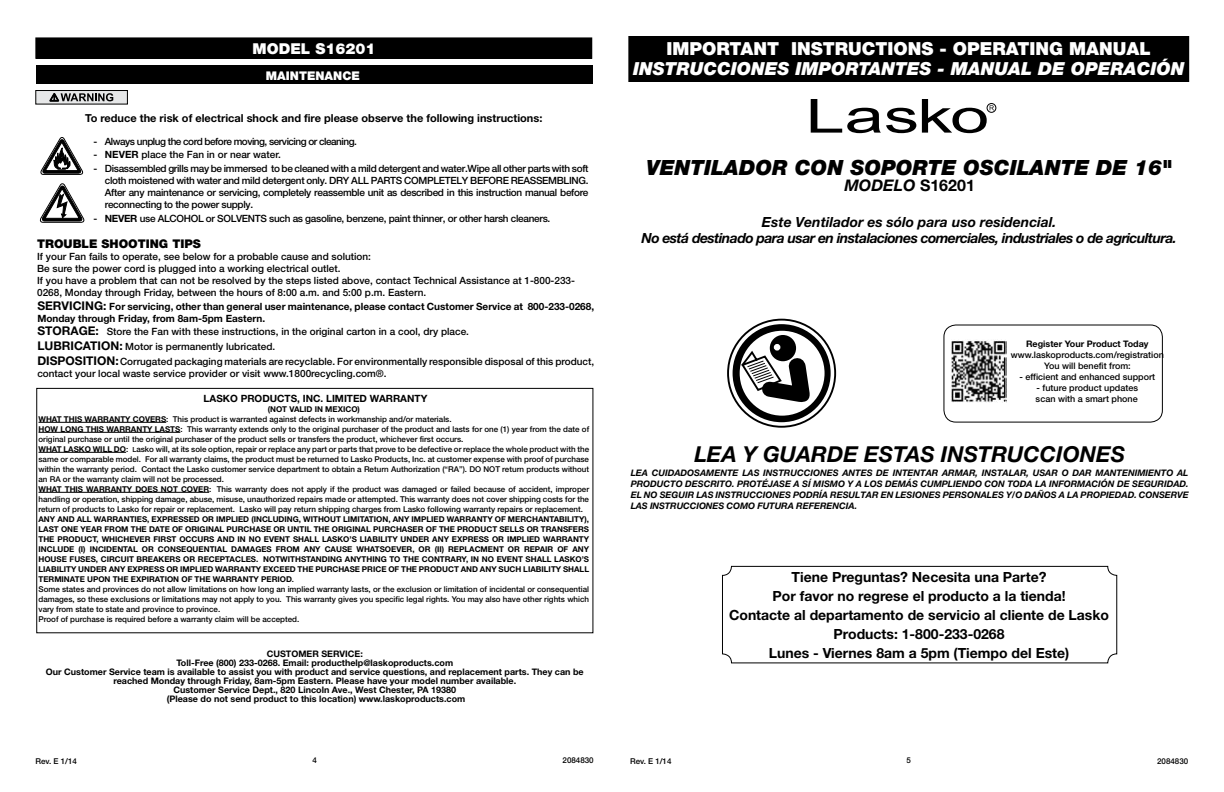
<style>
.page{position:relative;width:1224px;height:792px;background:#fff}
.page>*{position:absolute;margin:0;border:0;box-sizing:border-box;transform-origin:0 0}
.t1{font:italic 700 22px "Helvetica Neue";color:#000}
.t2{font:italic 900 21px "Helvetica Neue";color:#000}
.t3{font:italic 900 18px "Helvetica Neue";color:#fff}
.t4{font:900 18px "Helvetica Neue";color:#fff}
.t5{font:italic 700 16px "Helvetica Neue";color:#000}
.t6{font:900 15px "Helvetica Neue";color:#fff}
.t7{font:700 14px/19px "Helvetica Neue";color:#000;text-align:center}
.t8{font:italic 700 14px/16px "Helvetica Neue";letter-spacing:-.04em;color:#000;text-align:center}
.t9{font:900 12px "Helvetica Neue";color:#000}
.t10{font:900 12px "Helvetica Neue";color:#fff}
.t11{font:700 12px "Helvetica Neue";color:#000}
.t12{font:700 11px "Helvetica Neue";color:#000}
.t13{font:500 10px/12px "Helvetica Neue";color:#000}
.t14{font:700 10px/12px "Helvetica Neue";color:#000}
.t15{font:500 10px "Helvetica Neue";letter-spacing:-.03em;color:#000}
.t16{font:500 10px "Helvetica Neue";letter-spacing:-.05em;color:#000}
.t17{font:700 9px/9px "Helvetica Neue";color:#000;text-align:center}
.t18{font:italic 700 9px/11px "Helvetica Neue";letter-spacing:-.01em;color:#000;text-align:justify}
.t19{font:500 9px/11px "Helvetica Neue";color:#000;text-align:center}
.t20{font:500 8px/10px "Helvetica Neue";color:#000}
.t21{font:700 8px/10px "Helvetica Neue";color:#000}
.s1{font-weight:700}
.s2{font-size:12px}
.s3{font-weight:700;font-size:12px}
.s4{font-size:7px}
.s5{font-weight:500}
.s6{font-style:normal}
</style>
<div class="page">
<div style="left:629px;top:36px;width:560px;height:46px;background:#000"></div>
<div style="left:727px;top:319px;width:109px;height:109px;border:2px solid #000;border-radius:50%"></div>
<svg style="left:732px;top:323px;width:100px;height:100px"></svg>
<div style="left:774px;top:344px;width:6px;height:7px;border:2px solid #fff;border-radius:50%"></div>
<img style="left:950px;top:340px;width:56px;height:63px">
<div style="left:943px;top:325px;width:220px;height:98px;border:1px solid #000;border-radius:12px"></div>
<div style="left:722px;top:566px;width:395px;height:97px;border:1px solid #000;border-radius:9px"></div>
<svg style="left:811px;top:99px;width:105px;height:34px"></svg>
<div style="left:987px;top:103px;width:9px;height:10px;border:1px solid #000;border-radius:50%"></div>
<svg style="left:922px;top:99px;width:72px;height:34px"></svg>
<div style="left:36px;top:38px;width:556px;height:20px;background:#000"></div>
<div style="left:35px;top:37px;width:557px;height:22px;border:1px solid #000"></div>
<div style="left:36px;top:65px;width:556px;height:19px;background:#000"></div>
<div style="left:35px;top:90px;width:93px;height:14px;background:#464646"></div>
<div style="left:36px;top:91px;width:91px;height:13px;background:#e6e7e8"></div>
<div style="left:36px;top:90px;width:92px;height:14px;border:1px solid #000"></div>
<svg style="left:50px;top:93px;width:63px;height:8px"></svg>
<svg style="left:40px;top:137px;width:43px;height:38px"></svg>
<svg style="left:40px;top:183px;width:45px;height:40px"></svg>
<div style="left:36px;top:388px;width:557px;height:245px;border:1px solid #000"></div>
<hr style="left:39px;top:422px;width:127px;height:1px;background:#000">
<hr style="left:39px;top:432px;width:141px;height:1px;background:#000">
<hr style="left:39px;top:452px;width:87px;height:1px;background:#000">
<hr style="left:39px;top:492px;width:170px;height:1px;background:#000">
<h3 class="t6" style="left:253px;top:39px;width:124px">MODEL S16201</h3>
<h3 class="t10" style="left:266px;top:69px;width:95px">MAINTENANCE</h3>
<h3 class="t12" style="left:85px;top:112px;width:459px">To reduce the risk of electrical shock and fire please observe the following instructions:</h3>
<p class="t16" style="left:94px;top:135px;width:265px">- Always unplug the cord before moving, servicing or cleaning.</p>
<p class="t13" style="left:94px;top:149px;width:189px">- <span class="s1">NEVER</span> place the Fan in or near water.</p>
<p class="t13" style="left:105px;top:162px;width:485px;text-align:justify;text-indent:-11px">- Disassembled grills may be immersed to be cleaned with a mild detergent and water.Wipe all other parts with soft cloth moistened with water and mild detergent only. DRY ALL PARTS COMPLETELY BEFORE REASSEMBLING.<br>After any maintenance or servicing, completely reassemble unit as described in this instruction manual before reconnecting to the power supply.</p>
<p class="t15" style="left:94px;top:212px;width:458px">- <span class="s1">NEVER</span> use ALCOHOL or SOLVENTS such as gasoline, benzene, paint thinner, or other harsh cleaners.</p>
<h3 class="t9" style="left:37px;top:237px;width:165px">TROUBLE SHOOTING TIPS</h3>
<p class="t13" style="left:37px;top:250px;width:539px">If your Fan fails to operate, see below for a probable cause and solution:<br>Be sure the power cord is plugged into a working electrical outlet.<br>If you have a problem that can not be resolved by the steps listed above, contact Technical Assistance at 1-800-233- 0268, Monday through Friday, between the hours of 8:00 a.m. and 5:00 p.m. Eastern.</p>
<p class="t14" style="left:37px;top:300px;width:558px"><span class="s2">SERVICING:</span> For servicing, other than general user maintenance, please contact Customer Service at 800-233-0268,<br>Monday through Friday, from 8am-5pm Eastern.</p>
<p class="t13" style="left:37px;top:324px;width:433px;line-height:15.2px"><span class="s3">STORAGE:</span> Store the Fan with these instructions, in the original carton in a cool, dry place.<br><span class="s3">LUBRICATION:</span> Motor is permanently lubricated.</p>
<h3 class="t11" style="left:37px;top:353px;width:17px">Disposition</h3>
<p class="t13" style="left:37px;top:355px;width:558px;text-indent:78px"><span class="s3">:</span>Corrugated packaging materials are recyclable. For environmentally responsible disposal of this product, contact your local waste service provider or visit www.1800recycling.com®.</p>
<p class="t14" style="left:204px;top:392px;width:225px">LASKO PRODUCTS, INC. LIMITED WARRANTY</p>
<p class="t20" style="left:39px;top:404px;width:552px;text-indent:229px"><span class="s1">(NOT VALID IN MEXICO)<br>WHAT THIS WARRANTY COVERS</span>: This product is warranted against defects in workmanship and/or materials.<br><span class="s1">HOW LONG THIS WARRANTY LASTS</span>: This warranty extends only to the original purchaser of the product and lasts for one (1) year from the date of original purchase or until the original purchaser of the product sells or transfers the product, whichever first occurs.<br><span class="s1">WHAT LASKO WILL DO</span>: <span class="s4">L</span>asko will, at its sole option, repair or replace any part or parts that prove to be defective or replace the whole product with the same or comparable model. For all warranty claims, the product must be returned to Lasko Products, Inc. at customer expense with proof of purchase within the warranty period. Contact the Lasko customer service department to obtain a Return Authorization (“RA”). DO NOT return products without an RA or the warranty claim will not be processed.<br><span class="s1">WHAT THIS WARRANTY DOES NOT COVER</span>: This warranty does not apply if the product was damaged or failed because of accident, improper handling or operation, shipping damage, abuse, misuse, unauthorized repairs made or attempted. This warranty does not cover shipping costs for the return of products to Lasko for repair or replacement. Lasko will pay return shipping charges from Lasko following warranty repairs or replacement.</p>
<p class="t21" style="left:39px;top:513px;width:552px">ANY AND ALL WARRANTIES, EXPRESSED OR IMPLIED (INCLUDING, WITHOUT LIMITATION, ANY IMPLIED WARRANTY OF MERCHANTABILITY), LAST ONE YEAR FROM THE DATE OF ORIGINAL PURCHASE OR UNTIL THE ORIGINAL PURCHASER OF THE PRODUCT SELLS OR TRANSFERS THE PRODUCT, WHICHEVER FIRST OCCURS AND IN NO EVENT SHALL LASKO’S LIABILITY UNDER ANY EXPRESS OR IMPLIED WARRANTY INCLUDE (I) INCIDENTAL OR CONSEQUENTIAL DAMAGES FROM ANY CAUSE WHATSOEVER, OR (II) REPLACMENT OR REPAIR OF ANY HOUSE FUSES, CIRCUIT BREAKERS OR RECEPTACLES. NOTWITHSTANDING ANYTHING TO THE CONTRARY, IN NO EVENT SHALL LASKO’S LIABILITY UNDER ANY EXPRESS OR IMPLIED WARRANTY EXCEED THE PURCHASE PRICE OF THE PRODUCT AND ANY SUCH LIABILITY SHALL TERMINATE UPON THE EXPIRATION OF THE WARRANTY PERIOD<span class="s5">.<br>Some states and provinces do not allow limitations on how long an implied warranty lasts, or the exclusion or limitation of incidental or consequential damages, so these exclusions or limitations may not apply to you. This warranty gives you specific legal rights. You may also have other rights which vary from state to state and province to province.<br>Proof of purchase is required before a warranty claim will be accepted.</span></p>
<p class="t17" style="left:46px;top:649px;width:539px">CUSTOMER SERVICE:<br>Toll-Free (800) 233-0268. Email: producthelp@laskoproducts.com<br>Our Customer Service team is available to assist you with product and service questions, and replacement parts. They can be reached Monday through Friday, 8am-5pm Eastern. Please have your model number available.<br>Customer Service Dept., 820 Lincoln Ave., West Chester, PA 19380<br>(Please do not send product to this location) www.laskoproducts.com</p>
<h3 class="t4" style="left:667px;top:37px;width:486px">IMPORTANT INSTRUCTIONS - OPERATING MANUAL</h3>
<h3 class="t3" style="left:633px;top:57px;width:553px">INSTRUCCIONES IMPORTANTES - MANUAL DE OPERACIÓN</h3>
<h2 class="t2" style="left:646px;top:155px;width:529px">VENTILADOR CON SOPORTE OSCILANTE DE 16"</h2>
<h3 class="t5" style="left:844px;top:176px;width:132px">MODELO <span class="s6">S16201</span></h3>
<h3 class="t8" style="left:642px;top:214px;width:537px">Este Ventilador es sólo para uso residencial.<br>No está destinado para usar en instalaciones comerciales, industriales o de agricultura.</h3>
<p class="t17" style="left:1026px;top:339px;width:124px">Register Your Product Today</p>
<p class="t19" style="left:1011px;top:349px;width:155px">www.laskoproducts.com/registration<br>You will benefit from:</p>
<p class="t19" style="left:1020px;top:371px;width:137px">- efficient and enhanced support</p>
<p class="t19" style="left:1036px;top:382px;width:104px;text-align:left">- future product updates scan with a smart phone</p>
<h1 class="t1" style="left:694px;top:441px;width:432px">LEA Y GUARDE ESTAS INSTRUCCIONES</h1>
<p class="t18" style="left:631px;top:467px;width:560px">LEA CUIDADOSAMENTE LAS INSTRUCCIONES ANTES DE INTENTAR ARMAR, INSTALAR, USAR O DAR MANTENIMIENTO AL PRODUCTO DESCRITO. PROTÉJASE A SÍ MISMO Y A LOS DEMÁS CUMPLIENDO CON TODA LA INFORMACIÓN DE SEGURIDAD.<br>EL NO SEGUIR LAS INSTRUCCIONES PODRÍA RESULTAR EN LESIONES PERSONALES Y/O DAÑOS A LA PROPIEDAD. CONSERVE LAS INSTRUCCIONES COMO FUTURA REFERENCIA.</p>
<h3 class="t7" style="left:729px;top:567px;width:382px">Tiene Preguntas? Necesita una Parte?<br>Por favor no regrese el producto a la tienda!<br>Contacte al departamento de servicio al cliente de Lasko Products: 1-800-233-0268<br>Lunes - Viernes 8am a 5pm (Tiempo del Este)</h3>
<p class="t20" style="left:35px;top:756px;width:43px">Rev. E 1/14</p>
<p class="t20" style="left:312px;top:755px;width:6px">4</p>
<p class="t20" style="left:563px;top:755px;width:33px">2084830</p>
<p class="t20" style="left:630px;top:756px;width:43px">Rev. E 1/14</p>
<p class="t20" style="left:906px;top:755px;width:6px">5</p>
<p class="t20" style="left:1157px;top:756px;width:33px">2084830</p>
</div>
